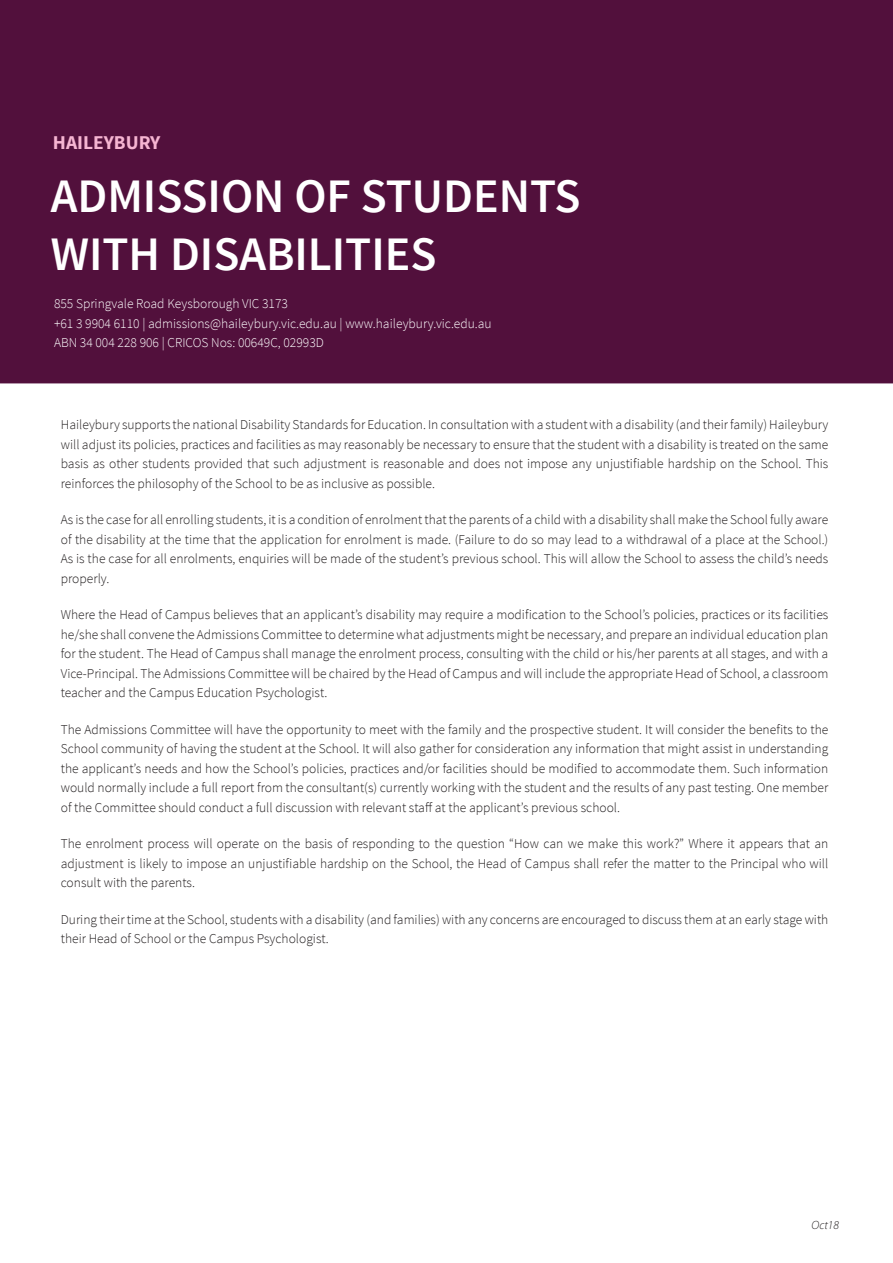
<style>
.page{position:relative;width:893px;height:1263px;background:#fff}
.page>*{position:absolute;margin:0;border:0;box-sizing:border-box;transform-origin:0 0}
.t1{font:600 48px "Source Sans Pro";color:#fff}
.t2{font:700 19.5px "Source Sans Pro";color:#f6b5d2}
.t3{font:300 13.5px/19.5px "Source Sans Pro";color:#231f20;text-align:justify}
.t4{font:300 13.5px "Source Sans Pro";color:#fff}
.t5{font:italic 300 12px "Myriad Pro";color:#231f20}
</style>
<div class="page">
<div style="left:1px;top:1px;width:891px;height:382px;background:#52103c"></div>
<div style="left:0;top:0;width:893px;height:383px;border:2px solid #52103c"></div>
<p class="t2" style="left:53px;top:130px;width:109px">HAILEYBURY</p>
<p class="t1" style="left:51px;top:166px;width:531px">ADMISSION OF STUDENTS</p>
<p class="t1" style="left:51px;top:224px;width:387px">WITH DISABILITIES</p>
<p class="t4" style="left:54px;top:296px;width:236px">855 Springvale Road Keysborough VIC 3173</p>
<p class="t4" style="left:54px;top:315px;width:439px">+61 3 9904 6110 | admissions@haileybury.vic.edu.au | www.haileybury.vic.edu.au</p>
<p class="t4" style="left:54px;top:335px;width:271px">ABN 34 004 228 906 | CRICOS Nos: 00649C, 02993D</p>
<p class="t3" style="left:61px;top:415px;width:769px">Haileybury supports the national Disability Standards for Education. In consultation with a student with a disability (and their family) Haileybury will adjust its policies, practices and facilities as may reasonably be necessary to ensure that the student with a disability is treated on the same basis as other students provided that such adjustment is reasonable and does not impose any unjustifiable hardship on the School. This reinforces the philosophy of the School to be as inclusive as possible.</p>
<p class="t3" style="left:61px;top:510px;width:769px">As is the case for all enrolling students, it is a condition of enrolment that the parents of a child with a disability shall make the School fully aware of the disability at the time that the application for enrolment is made. (Failure to do so may lead to a withdrawal of a place at the School.)<br>As is the case for all enrolments, enquiries will be made of the student’s previous school. This will allow the School to assess the child’s needs properly.</p>
<p class="t3" style="left:61px;top:605px;width:769px">Where the Head of Campus believes that an applicant’s disability may require a modification to the School’s policies, practices or its facilities he/she shall convene the Admissions Committee to determine what adjustments might be necessary, and prepare an individual education plan for the student. The Head of Campus shall manage the enrolment process, consulting with the child or his/her parents at all stages, and with a Vice-Principal. The Admissions Committee will be chaired by the Head of Campus and will include the appropriate Head of School, a classroom teacher and the Campus Education Psychologist.</p>
<p class="t3" style="left:61px;top:719px;width:769px">The Admissions Committee will have the opportunity to meet with the family and the prospective student. It will consider the benefits to the School community of having the student at the School. It will also gather for consideration any information that might assist in understanding the applicant’s needs and how the School’s policies, practices and/or facilities should be modified to accommodate them. Such information would normally include a full report from the consultant(s) currently working with the student and the results of any past testing. One member of the Committee should conduct a full discussion with relevant staff at the applicant’s previous school.</p>
<p class="t3" style="left:61px;top:834px;width:769px">The enrolment process will operate on the basis of responding to the question “How can we make this work?” Where it appears that an adjustment is likely to impose an unjustifiable hardship on the School, the Head of Campus shall refer the matter to the Principal who will consult with the parents.</p>
<p class="t3" style="left:61px;top:909px;width:769px">During their time at the School, students with a disability (and families) with any concerns are encouraged to discuss them at an early stage with their Head of School or the Campus Psychologist.</p>
<p class="t5" style="left:811px;top:1218px;width:29px">Oct18</p>
</div>
